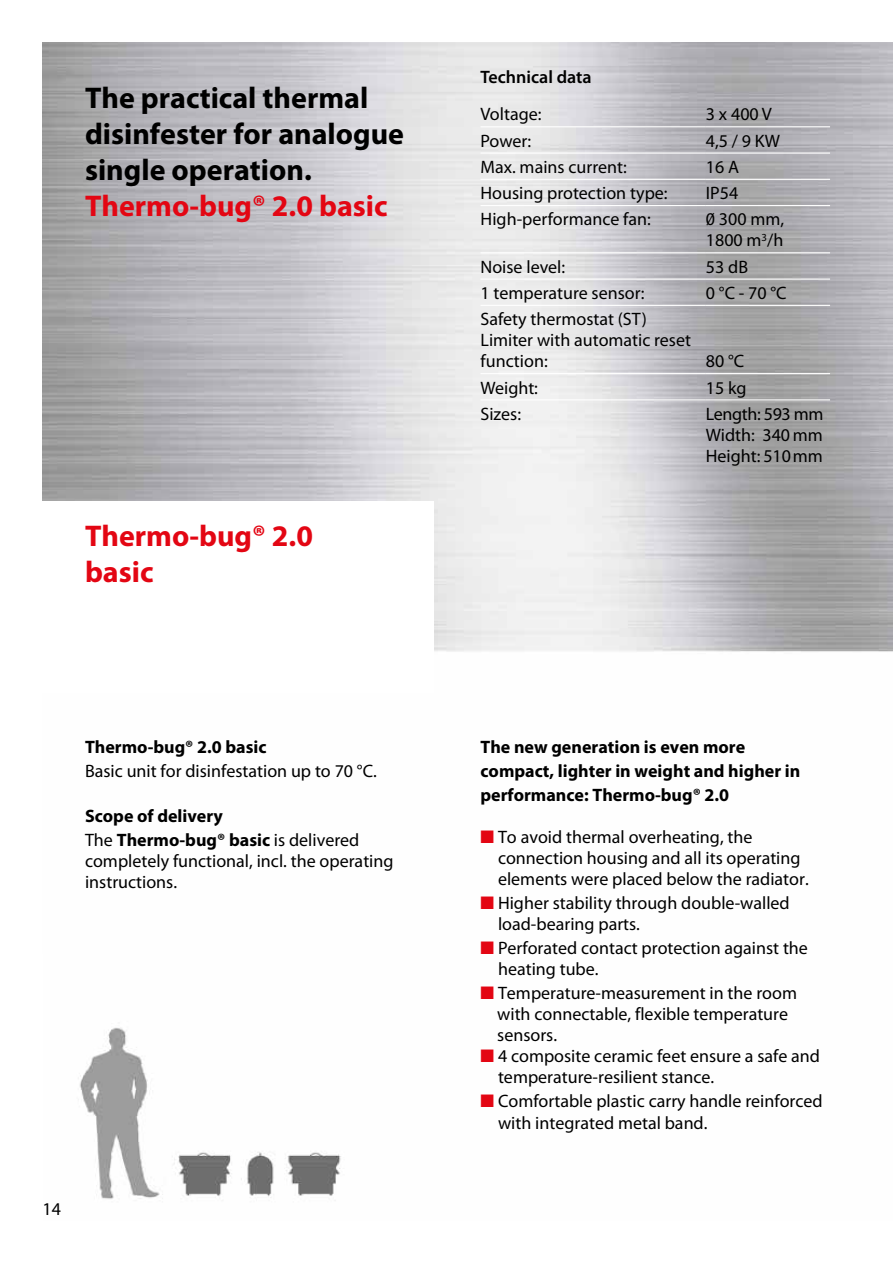
<style>
.page{position:relative;width:893px;height:1263px;background:#fff}
.page>*{position:absolute;margin:0;border:0;box-sizing:border-box;transform-origin:0 0}
.t1{font:700 30px/36px "Myriad Pro";color:#000}
.t2{font:700 30px/36px "Myriad Pro";color:#e30613}
.t3{font:18px/21px "Myriad Pro";color:#000}
.t4{font:700 18px/24px "Myriad Pro";color:#000}
.t5{font:600 18px "Myriad Pro";color:#000}
.s1{font-weight:400}
.s2{color:#e30613}
</style>
<div class="page">
<img style="left:76px;top:1021px;width:269px;height:182px">
<svg style="left:706px;top:213px;width:8px;height:13px"></svg>
<h1 class="t1" style="left:85px;top:78px;width:321px">The practical thermal disinfester for analogue single operation.</h1>
<h1 class="t2" style="left:85px;top:186px;width:304px">Thermo-bug® 2.0 basic</h1>
<h1 class="t2" style="left:85px;top:516px;width:229px">Thermo-bug® 2.0 basic</h1>
<p class="t4" style="left:85px;top:735px;width:183px">Thermo-bug® 2.0 basic</p>
<p class="t3" style="left:85px;top:761px;width:293px">Basic unit for disinfestation up to 70 °C.</p>
<p class="t4" style="left:85px;top:804px;width:276px">Scope of delivery<br><span class="s1">The</span> Thermo-bug® basic <span class="s1">is delivered</span></p>
<p class="t3" style="left:85px;top:851px;width:310px">completely functional, incl. the operating instructions.</p>
<p class="t3" style="left:43px;top:1198px;width:20px">14</p>
<p class="t5" style="left:480px;top:66px;width:113px">Technical data</p>
<p class="t3" style="left:480px;top:104px;width:63px">Voltage:</p>
<p class="t3" style="left:706px;top:104px;width:68px">3 x 400 V</p>
<p class="t3" style="left:480px;top:130px;width:52px">Power:</p>
<p class="t3" style="left:706px;top:130px;width:76px">4,5 / 9 KW</p>
<p class="t3" style="left:480px;top:156px;width:148px">Max. mains current:</p>
<p class="t3" style="left:706px;top:156px;width:35px">16 A</p>
<p class="t3" style="left:480px;top:182px;width:189px">Housing protection type:</p>
<p class="t3" style="left:706px;top:182px;width:34px">IP54</p>
<p class="t3" style="left:480px;top:209px;width:172px">High-performance fan:</p>
<p class="t3" style="left:706px;top:209px;width:80px;text-align:right">300 mm,<br>1800 m<sup>3</sup>/h</p>
<p class="t3" style="left:480px;top:256px;width:86px">Noise level:</p>
<p class="t3" style="left:706px;top:256px;width:44px">53 dB</p>
<p class="t3" style="left:480px;top:282px;width:165px">1 temperature sensor:</p>
<p class="t3" style="left:706px;top:282px;width:82px">0 °C - 70 °C</p>
<p class="t3" style="left:480px;top:308px;width:212px">Safety thermostat (ST)<br>Limiter with automatic reset function:</p>
<p class="t3" style="left:706px;top:350px;width:40px">80 °C</p>
<p class="t3" style="left:480px;top:377px;width:59px">Weight:</p>
<p class="t3" style="left:706px;top:377px;width:42px">15 kg</p>
<p class="t3" style="left:480px;top:403px;width:42px">Sizes:</p>
<p class="t3" style="left:706px;top:403px;width:119px;text-align:justify">Length: 593 mm Width: 340 mm Height: 510mm</p>
<p class="t4" style="left:480px;top:735px;width:321px">The new generation is even more compact, lighter in weight and higher in performance: Thermo-bug® 2.0</p>
<p class="t3" style="left:498px;top:827px;width:312px;text-indent:-18px"><span class="s2">■</span> To avoid thermal overheating, the connection housing and all its operating elements were placed below the radiator.</p>
<p class="t3" style="left:498px;top:893px;width:293px;text-indent:-18px"><span class="s2">■</span> Higher stability through double-walled load-bearing parts.</p>
<p class="t3" style="left:498px;top:938px;width:311px;text-indent:-18px"><span class="s2">■</span> Perforated contact protection against the heating tube.</p>
<p class="t3" style="left:497px;top:983px;width:301px;text-indent:-17px"><span class="s2">■</span> Temperature-measurement in the room with connectable, flexible temperature sensors.</p>
<p class="t3" style="left:498px;top:1046px;width:324px;text-indent:-18px"><span class="s2">■</span> 4 composite ceramic feet ensure a safe and temperature-resilient stance.</p>
<p class="t3" style="left:498px;top:1091px;width:326px;text-indent:-18px"><span class="s2">■</span> Comfortable plastic carry handle reinforced with integrated metal band.</p>
</div>
